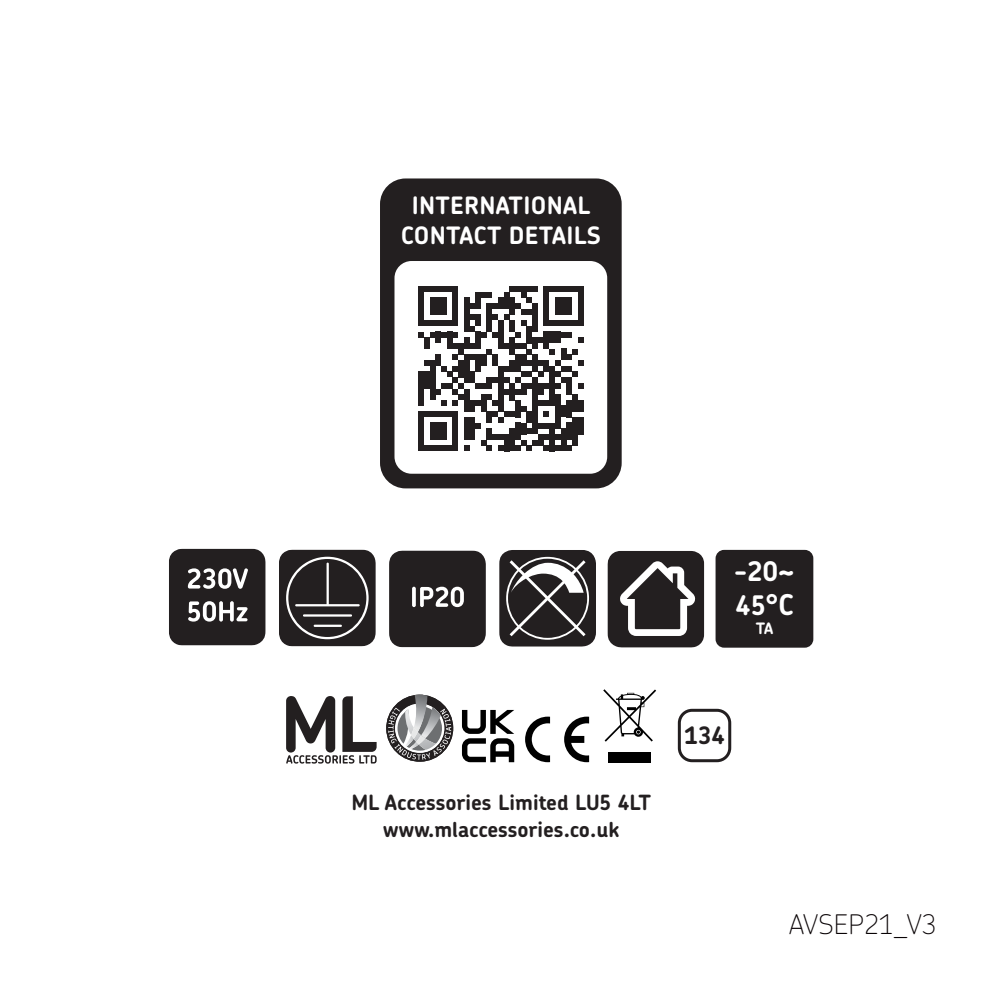
<style>
.page{position:relative;width:1004px;height:1004px;background:#fff}
.page>*{position:absolute;margin:0;border:0;box-sizing:border-box;transform-origin:0 0}
.t1{font:100 27px "Chevin Pro";color:#090305}
.t2{font:700 27px/34.2px "Chevin Pro";color:#fff}
.t3{font:700 24px/30px "Chevin Pro";letter-spacing:.015em;color:#fff;text-align:center}
.t4{font:700 24px "Chevin Pro";color:#231f20}
.t5{font:700 21px/26.4px "Chevin Pro";color:#231f20;text-align:center}
.t6{font:700 15.6px "Chevin Pro";color:#fff}
.s1{font-size:28.5px}
</style>
<div class="page">
<svg style="left:386px;top:694px;width:67px;height:68px"></svg>
<svg style="left:525px;top:716px;width:25px;height:46px"></svg>
<svg style="left:564px;top:716px;width:25px;height:46px"></svg>
<svg style="left:286px;top:696px;width:90px;height:67px"></svg>
<div style="left:677px;top:708px;width:54px;height:54px;border:3px solid #231f20;border-radius:13px"></div>
<div style="left:608px;top:752px;width:42px;height:10px;background:#000"></div>
<svg style="left:603px;top:689px;width:53px;height:52px"></svg>
<svg style="left:462px;top:710px;width:52px;height:52px"></svg>
<div style="left:380px;top:178px;width:241px;height:310px;background:#231f20;border-radius:26px"></div>
<div style="left:394px;top:261px;width:213px;height:212px;background:#fff;border-radius:17px"></div>
<svg style="left:418px;top:286px;width:165px;height:165px"></svg>
<div style="left:577px;top:400px;width:6px;height:11px;background:#231f20"></div>
<div style="left:577px;top:417px;width:6px;height:17px;background:#231f20"></div>
<svg style="left:169px;top:548px;width:97px;height:97px;background:#434041"></svg>
<svg style="left:279px;top:549px;width:97px;height:97px;background:#403c3d"></svg>
<svg style="left:389px;top:550px;width:97px;height:97px;background:#343132"></svg>
<svg style="left:499px;top:550px;width:97px;height:96px;background:#504c4d"></svg>
<svg style="left:607px;top:551px;width:97px;height:96px"></svg>
<div style="left:715px;top:550px;width:98px;height:97px;background:#231f20;border-radius:9px"></div>
<p class="t3" style="left:401px;top:190px;width:201px">INTERNATIONAL<br>CONTACT DETAILS</p>
<p class="t2" style="left:733px;top:554px;width:62px">-20~<br>45<span class="s1">°C</span></p>
<p class="t6" style="left:755px;top:618px;width:19px">TA</p>
<p class="t5" style="left:351px;top:789px;width:301px">ML Accessories Limited LU5 4LT www.mlaccessories.co.uk</p>
<p class="t4" style="left:684px;top:719px;width:42px">134</p>
<p class="t1" style="left:789px;top:905px;width:149px">AVSEP21_V3</p>
</div>
